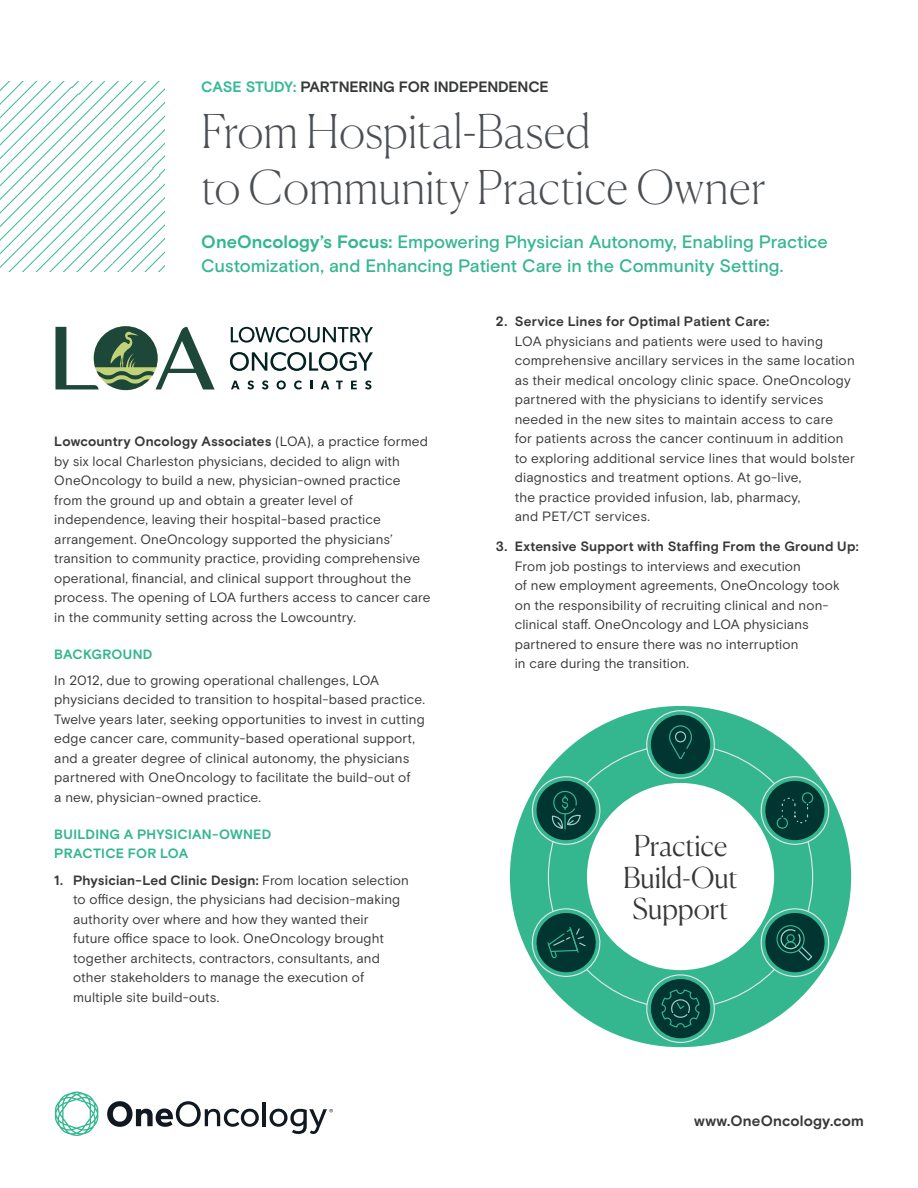
<style>
.page{position:relative;width:918px;height:1188px;background:#fff}
.page>*{position:absolute;margin:0;border:0;box-sizing:border-box;transform-origin:0 0}
.t1{font:100 46.5px/55.5px "Canela";color:#4b4f54}
.t2{font:300 28.8px/31.7px "Canela";letter-spacing:-.01em;color:#373938;text-align:center}
.t3{font:500 18px/24px "Basis Grotesque";letter-spacing:-.005em;color:#34b78f}
.t4{font:700 15px "Basis Grotesque";letter-spacing:-.01em;color:#373938}
.t5{font:700 15px "Basis Grotesque";letter-spacing:.01em;color:#373938}
.t6{font:13.5px/19.5px "Basis Grotesque";letter-spacing:.01em;color:#373938}
.t7{font:700 13.5px "Basis Grotesque";letter-spacing:.01em;color:#373938}
.t8{font:700 13.5px/19.5px "Basis Grotesque";letter-spacing:.02em;color:#34b78f}
.s1{color:#37ba95}
.s2{font-weight:700}
</style>
<div class="page">
<svg style="left:55px;top:1092px;width:44px;height:44px"></svg>
<svg style="left:107px;top:1101px;width:152px;height:26px"></svg>
<hr style="left:263px;top:1102px;width:3px;height:24px;background:#111821">
<svg style="left:270px;top:1109px;width:63px;height:25px"></svg>
<svg style="left:510px;top:706px;width:341px;height:341px"></svg>
<svg style="left:756px;top:776px;width:78px;height:69px;background:#317e6d"></svg>
<svg style="left:527px;top:776px;width:78px;height:69px;background:#338170"></svg>
<svg style="left:646px;top:974px;width:69px;height:69px;background:#237563"></svg>
<svg style="left:646px;top:710px;width:69px;height:69px;background:#207160"></svg>
<div style="left:675px;top:731px;width:11px;height:11px;border:1px solid #a0d1ca;border-radius:50%"></div>
<svg style="left:756px;top:908px;width:78px;height:69px;background:#348270"></svg>
<div style="left:776px;top:925px;width:29px;height:28px;border:1px solid #34b78f;border-radius:50%"></div>
<svg style="left:527px;top:908px;width:78px;height:69px;background:#327f6e"></svg>
<svg style="left:0;top:81px;width:164px;height:191px"></svg>
<svg style="left:231px;top:381px;width:9px;height:8px"></svg>
<svg style="left:247px;top:381px;width:7px;height:8px"></svg>
<svg style="left:262px;top:381px;width:6px;height:8px"></svg>
<svg style="left:277px;top:380px;width:9px;height:9px"></svg>
<svg style="left:294px;top:380px;width:8px;height:9px"></svg>
<svg style="left:310px;top:381px;width:2px;height:8px"></svg>
<svg style="left:321px;top:381px;width:8px;height:8px"></svg>
<svg style="left:336px;top:381px;width:7px;height:8px"></svg>
<svg style="left:351px;top:381px;width:6px;height:8px"></svg>
<svg style="left:365px;top:381px;width:7px;height:8px"></svg>
<svg style="left:231px;top:327px;width:142px;height:16px"></svg>
<svg style="left:230px;top:352px;width:143px;height:19px"></svg>
<svg style="left:56px;top:326px;width:159px;height:64px"></svg>
<p class="t4" style="left:201px;top:77px;width:349px"><span class="s1">CASE STUDY:</span> PARTNERING FOR INDEPENDENCE</p>
<h1 class="t1" style="left:201px;top:99px;width:566px">From Hospital-Based<br>to Community Practice Owner</h1>
<h3 class="t3" style="left:201px;top:229px;width:628px"><span class="s2">OneOncology’s Focus:</span> Empowering Physician Autonomy, Enabling Practice<br>Customization, and Enhancing Patient Care in the Community Setting.</h3>
<p class="t6" style="left:54px;top:432px;width:378px"><span class="s2">Lowcountry Oncology Associates</span> (LOA), a practice formed by six local Charleston physicians, decided to align with OneOncology to build a new, physician-owned practice from the ground up and obtain a greater level of independence, leaving their hospital-based practice arrangement. OneOncology supported the physicians’ transition to community practice, providing comprehensive operational, financial, and clinical support throughout the process. The opening of LOA furthers access to cancer care in the community setting across the Lowcountry.</p>
<p class="t8" style="left:54px;top:644px;width:100px">BACKGROUND</p>
<p class="t6" style="left:54px;top:670px;width:372px">In 2012, due to growing operational challenges, LOA physicians decided to transition to hospital-based practice.<br>Twelve years later, seeking opportunities to invest in cutting edge cancer care, community-based operational support, and a greater degree of clinical autonomy, the physicians partnered with OneOncology to facilitate the build-out of<br>a new, physician-owned practice.</p>
<p class="t8" style="left:54px;top:824px;width:219px">BUILDING A PHYSICIAN-OWNED<br>PRACTICE FOR LOA</p>
<p class="t6" style="left:73px;top:870px;width:337px;text-indent:-19px"><span class="s2">1. Physician-Led Clinic Design:</span> From location selection to office design, the physicians had decision-making authority over where and how they wanted their<br>future office space to look. OneOncology brought together architects, contractors, consultants, and other stakeholders to manage the execution of multiple site build-outs.</p>
<p class="t7" style="left:496px;top:314px;width:275px">2. Service Lines for Optimal Patient Care:</p>
<p class="t6" style="left:515px;top:331px;width:342px">LOA physicians and patients were used to having comprehensive ancillary services in the same location as their medical oncology clinic space. OneOncology partnered with the physicians to identify services needed in the new sites to maintain access to care<br>for patients across the cancer continuum in addition to exploring additional service lines that would bolster diagnostics and treatment options. At go-live,<br>the practice provided infusion, lab, pharmacy,<br>and PET/CT services.</p>
<p class="t7" style="left:496px;top:539px;width:364px">3. Extensive Support with Staffing From the Ground Up:</p>
<p class="t6" style="left:515px;top:556px;width:326px">From job postings to interviews and execution<br>of new employment agreements, OneOncology took on the responsibility of recruiting clinical and non&shy;clinical staff. OneOncology and LOA physicians partnered to ensure there was no interruption<br>in care during the transition.</p>
<h2 class="t2" style="left:623px;top:827px;width:116px">Practice<br>Build-Out<br>Support</h2>
<p class="t5" style="left:694px;top:1112px;width:171px">www.OneOncology.com</p>
</div>
